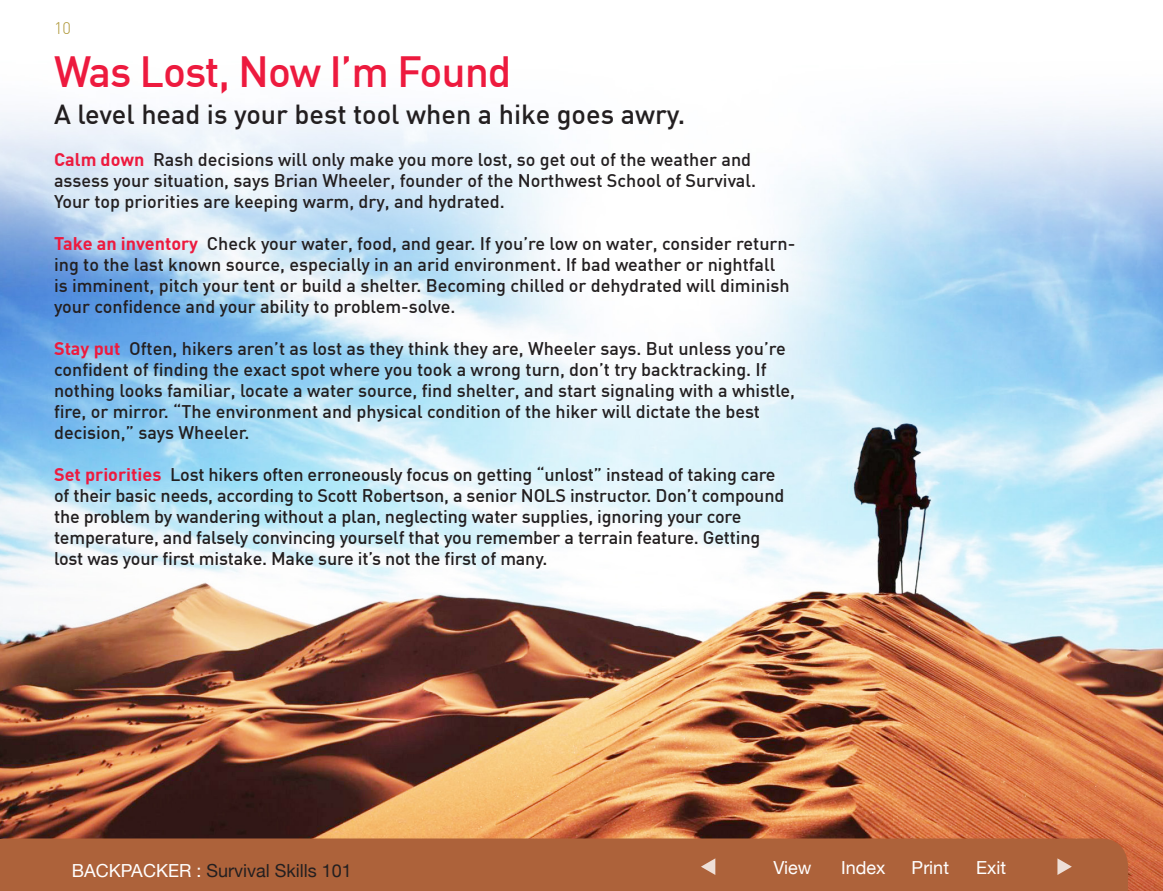
<style>
.page{position:relative;width:1163px;height:891px;background:#fff}
.page>*{position:absolute;margin:0;border:0;box-sizing:border-box;transform-origin:0 0}
.t1{font:500 42.75px "DIN";letter-spacing:-.025em;color:#ed1a3e}
.t2{font:500 27px "DIN";color:#231f20}
.t3{font:500 18px/21px "DIN";color:#231f20}
.t4{font:18px "Helvetica Neue";color:#231f20}
.t5{font:18px "Helvetica Neue";color:#fff}
.t6{font:300 16.5px "DIN";color:#ae9637}
.s1{font-weight:700;color:#ed1a3e}
.s2{color:#fff}
</style>
<div class="page">
<img style="left:0;top:108px;width:1162px;height:783px">
<div style="left:0;top:838px;width:1127px;height:53px;background:#ad623a"></div>
<svg style="left:1057px;top:858px;width:14px;height:17px"></svg>
<svg style="left:700px;top:858px;width:15px;height:17px"></svg>
<p class="t6" style="left:54px;top:17px;width:18px">10</p>
<p class="t1" style="left:54px;top:44px;width:459px">Was Lost, Now I’m Found</p>
<p class="t2" style="left:54px;top:97px;width:632px">A level head is your best tool when a hike goes awry.</p>
<p class="t3" style="left:54px;top:148px;width:703px"><span class="s1">Calm down</span> Rash decisions will only make you more lost, so get out of the weather and assess your situation, says Brian Wheeler, founder of the Northwest School of Survival.<br>Your top priorities are keeping warm, dry, and hydrated.</p>
<p class="t3" style="left:54px;top:232px;width:742px"><span class="s1">Take an inventory</span> Check your water, food, and gear. If you’re low on water, consider return&shy;ing to the last known source, especially in an arid environment. If bad weather or nightfall<br>is imminent, pitch your tent or build a shelter. Becoming chilled or dehydrated will diminish your confidence and your ability to problem-solve.</p>
<p class="t3" style="left:54px;top:337px;width:742px"><span class="s1">Stay put</span> Often, hikers aren’t as lost as they think they are, Wheeler says. But unless you’re confident of finding the exact spot where you took a wrong turn, don’t try backtracking. If nothing looks familiar, locate a water source, find shelter, and start signaling with a whistle, fire, or mirror. “The environment and physical condition of the hiker will dictate the best decision,” says Wheeler.</p>
<p class="t3" style="left:54px;top:463px;width:731px"><span class="s1">Set priorities</span> Lost hikers often erroneously focus on getting “unlost” instead of taking care of their basic needs, according to Scott Robertson, a senior NOLS instructor. Don’t compound the problem by wandering without a plan, neglecting water supplies, ignoring your core temperature, and falsely convincing yourself that you remember a terrain feature. Getting lost was your first mistake. Make sure it’s not the first of many.</p>
<p class="t4" style="left:72px;top:860px;width:281px"><span class="s2">BACKPACKER :</span> Survival Skills 101</p>
<p class="t5" style="left:773px;top:857px;width:39px">View</p>
<p class="t5" style="left:840px;top:857px;width:46px">Index</p>
<p class="t5" style="left:911px;top:857px;width:39px">Print</p>
<p class="t5" style="left:975px;top:857px;width:31px">Exit</p>
</div>
